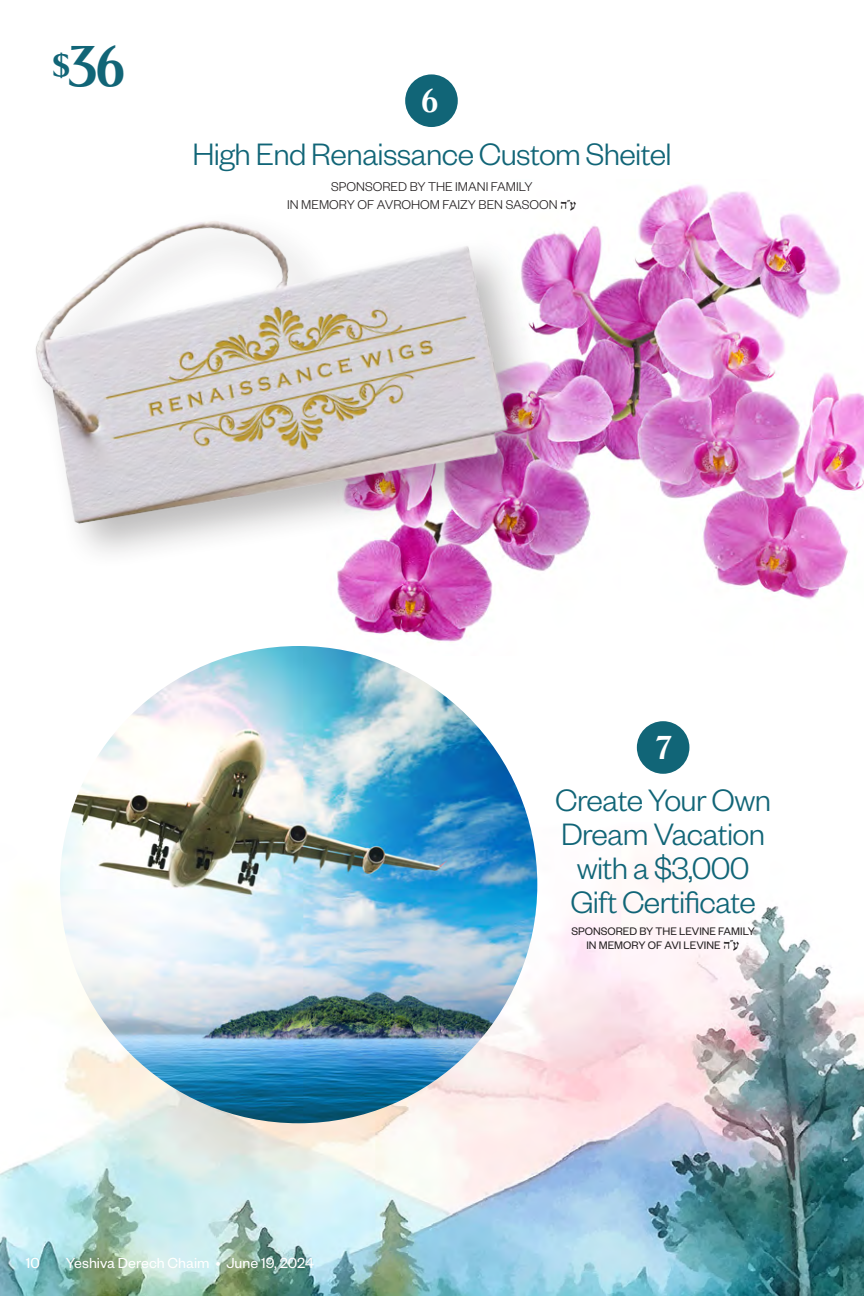
<style>
.page{position:relative;width:864px;height:1296px;background:#fff}
.page>*{position:absolute;margin:0;border:0;box-sizing:border-box;transform-origin:0 0}
.t1{font:700 38px "Kalista Serif";color:#116577}
.t2{font:300 34px/34px "Founders Grotesk";letter-spacing:-.02em;color:#116577;text-align:center}
.t3{font:700 22px "Kalista Serif";color:#fff}
.t4{font:16px "Founders Grotesk";color:#fff}
.t5{font:300 14px "Founders Grotesk";color:#231f20}
.t6{font:12px/14px "Founders Grotesk";color:#231f20;text-align:center}
.s1{font-family:"Koren Normal";font-weight:400;font-size:12px}
.s2{font-family:"Koren Normal"}
</style>
<div class="page">
<img style="left:327px;top:184px;width:537px;height:472px">
<img style="left:0;top:822px;width:864px;height:474px">
<div style="left:405px;top:74px;width:53px;height:53px;background:#116577;border-radius:50%"></div>
<div style="left:637px;top:721px;width:52px;height:53px;background:#116577;border-radius:50%"></div>
<img style="left:60px;top:646px;width:477px;height:477px;border-radius:239px">
<img style="left:35px;top:100px;width:508px;height:545px">
<p class="t1" style="left:52px;top:50px;width:75px"><sup>$</sup>36</p>
<p class="t3" style="left:421px;top:92px;width:19px">6</p>
<p class="t2" style="left:192px;top:136px;width:481px">High End Renaissance Custom Sheitel</p>
<p class="t5" style="left:331px;top:178px;width:203px">SPONSORED BY THE IMANI FAMILY</p>
<p class="t5" style="left:287px;top:196px;width:291px">IN MEMORY OF AVROHOM FAIZY BEN SASOON <span class="s1">V</span><sup>"</sup><span class="s1">G</span></p>
<p class="t3" style="left:656px;top:739px;width:17px">7</p>
<p class="t2" style="left:555px;top:782px;width:217px">Create Your Own<br>Dream Vacation with a $3,000<br>Gift Certificate</p>
<p class="t6" style="left:571px;top:924px;width:185px">SPONSORED BY THE LEVINE FAMILY<br>IN MEMORY OF AVI LEVINE <span class="s2">V</span><sup>"</sup><span class="s2">G</span></p>
<p class="t4" style="left:26px;top:1253px;width:16px">10</p>
<p class="t4" style="left:66px;top:1253px;width:249px">Yeshiva Derech Chaim • June 19, 2024</p>
</div>
